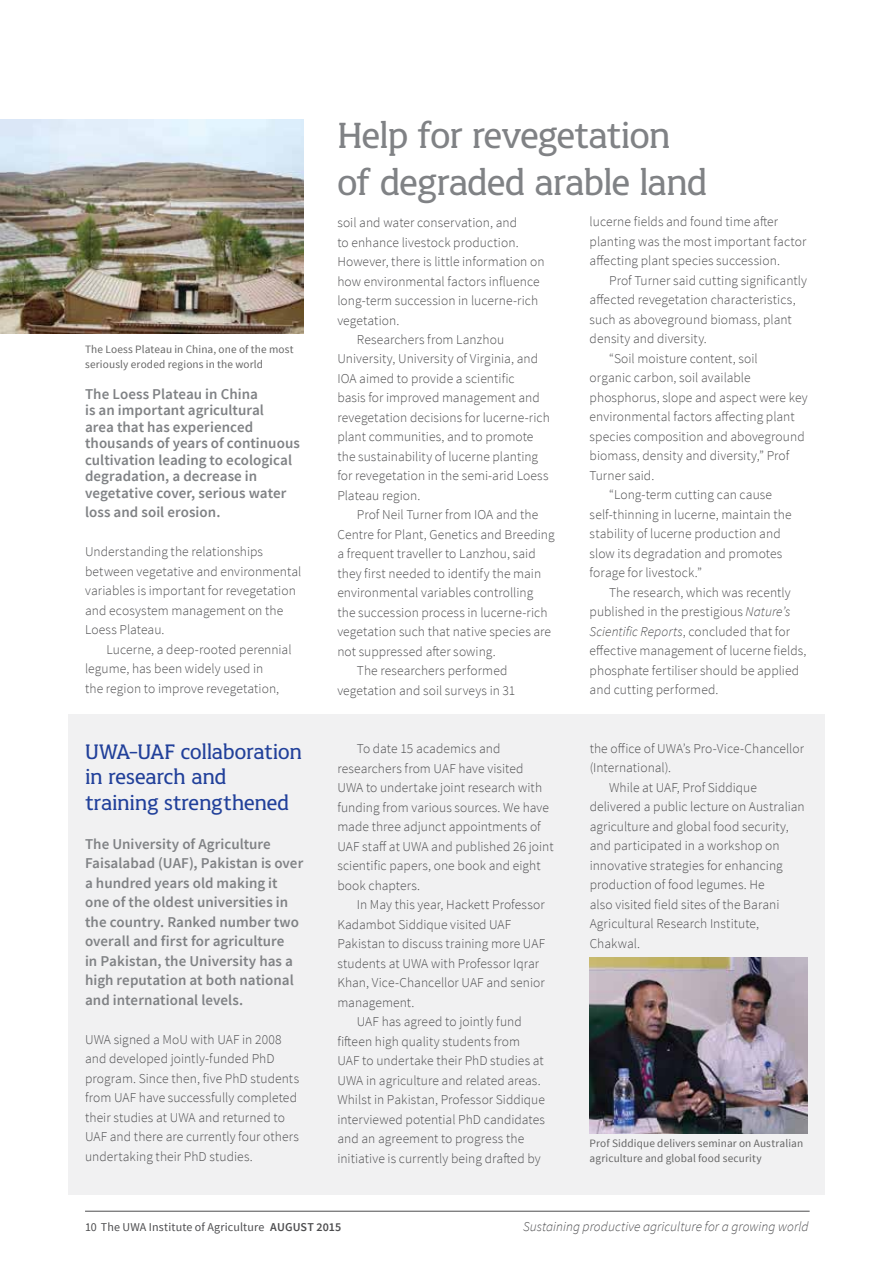
<style>
.page{position:relative;width:893px;height:1263px;background:#fff}
.page>*{position:absolute;margin:0;border:0;box-sizing:border-box;transform-origin:0 0}
.t1{font:39px/46.5px "UWA";letter-spacing:-.015em;color:#808285}
.t2{font:22.5px/25.5px "UWA";color:#21409a}
.t3{font:600 15px/19.5px "Source Sans Pro";color:#808285}
.t4{font:300 13.5px/19.5px "Source Sans Pro";letter-spacing:.005em;color:#4d4d4f}
.t5{font:italic 300 13.5px "Source Sans Pro";color:#4d4d4f}
.t6{font:12px "Source Sans Pro";letter-spacing:.01em;color:#4d4d4f}
.t7{font:11.25px/14.7px "Source Sans Pro";letter-spacing:.015em;color:#666}
.s1{font-style:italic}
.s2{font-style:normal}
.s3{font-weight:600}
</style>
<div class="page">
<div style="left:68px;top:714px;width:757px;height:480px;background:#f1f1f2"></div>
<img style="left:0;top:119px;width:303px;height:215px">
<img style="left:590px;top:958px;width:218px;height:175px">
<hr style="left:85px;top:1211px;width:725px;height:1px;background:#4d4d4f">
<p class="t7" style="left:85px;top:342px;width:210px">The Loess Plateau in China, one of the most seriously eroded regions in the world</p>
<p class="t3" style="left:85px;top:386px;width:216px;line-height:16.5px">The Loess Plateau in China<br>is an important agricultural<br>area that has experienced thousands of years of continuous cultivation leading to ecological degradation, a decrease in vegetative cover, serious water</p>
<p class="t3" style="left:85px;top:503px;width:137px">loss and soil erosion.</p>
<p class="t4" style="left:85px;top:542px;width:218px">Understanding the relationships between vegetative and environmental variables is important for revegetation and ecosystem management on the<br>Loess Plateau.</p>
<p class="t4" style="left:85px;top:640px;width:208px;text-indent:21px">Lucerne, a deep-rooted perennial legume, has been widely used in<br>the region to improve revegetation,</p>
<h2 class="t2" style="left:85px;top:739px;width:218px">UWA-UAF collaboration in research and training strengthened</h2>
<p class="t3" style="left:85px;top:834px;width:220px">The University of Agriculture<br>Faisalabad (UAF), Pakistan is over a hundred years old making it one of the oldest universities in the country. Ranked number two overall and first for agriculture<br>in Pakistan, the University has a high reputation at both national and international levels.</p>
<p class="t4" style="left:85px;top:1030px;width:216px">UWA signed a MoU with UAF in 2008 and developed jointly-funded PhD program. Since then, five PhD students from UAF have successfully completed their studies at UWA and returned to UAF and there are currently four others undertaking their PhD studies.</p>
<h1 class="t1" style="left:337px;top:113px;width:371px">Help for revegetation of degraded arable land</h1>
<p class="t4" style="left:337px;top:213px;width:181px">soil and water conservation, and</p>
<p class="t4" style="left:337px;top:232px;width:183px">to enhance livestock production.</p>
<p class="t4" style="left:337px;top:252px;width:209px">However, there is little information on</p>
<p class="t4" style="left:337px;top:271px;width:204px">how environmental factors influence</p>
<p class="t4" style="left:337px;top:291px;width:202px">long-term succession in lucerne-rich</p>
<p class="t4" style="left:337px;top:310px;width:64px">vegetation.</p>
<p class="t4" style="left:357px;top:330px;width:149px">Researchers from Lanzhou</p>
<p class="t4" style="left:337px;top:349px;width:202px">University, University of Virginia, and</p>
<p class="t4" style="left:337px;top:369px;width:179px">IOA aimed to provide a scientific</p>
<p class="t4" style="left:337px;top:388px;width:204px">basis for improved management and</p>
<p class="t4" style="left:337px;top:408px;width:214px">revegetation decisions for lucerne-rich</p>
<p class="t4" style="left:337px;top:427px;width:198px">plant communities, and to promote</p>
<p class="t4" style="left:337px;top:447px;width:202px">the sustainability of lucerne planting</p>
<p class="t4" style="left:337px;top:466px;width:213px">for revegetation in the semi-arid Loess</p>
<p class="t4" style="left:337px;top:486px;width:85px">Plateau region.</p>
<p class="t4" style="left:357px;top:505px;width:183px">Prof Neil Turner from IOA and the</p>
<p class="t4" style="left:337px;top:525px;width:219px">Centre for Plant, Genetics and Breeding</p>
<p class="t4" style="left:337px;top:544px;width:200px">a frequent traveller to Lanzhou, said</p>
<p class="t4" style="left:337px;top:564px;width:205px">they first needed to identify the main</p>
<p class="t4" style="left:337px;top:583px;width:197px">environmental variables controlling</p>
<p class="t4" style="left:337px;top:603px;width:212px">the succession process in lucerne-rich</p>
<p class="t4" style="left:337px;top:622px;width:215px">vegetation such that native species are</p>
<p class="t4" style="left:337px;top:642px;width:160px">not suppressed after sowing.</p>
<p class="t4" style="left:357px;top:661px;width:152px">The researchers performed</p>
<p class="t4" style="left:337px;top:681px;width:179px">vegetation and soil surveys in 31</p>
<p class="t4" style="left:590px;top:212px;width:218px">lucerne fields and found time after planting was the most important factor affecting plant species succession.</p>
<p class="t4" style="left:609px;top:271px;width:199px">Prof Turner said cutting significantly</p>
<p class="t4" style="left:590px;top:290px;width:207px">affected revegetation characteristics,</p>
<p class="t4" style="left:590px;top:310px;width:204px">such as aboveground biomass, plant</p>
<p class="t4" style="left:590px;top:329px;width:119px">density and diversity.</p>
<p class="t4" style="left:609px;top:349px;width:150px">“Soil moisture content, soil</p>
<p class="t4" style="left:590px;top:368px;width:163px">organic carbon, soil available</p>
<p class="t4" style="left:590px;top:388px;width:219px">phosphorus, slope and aspect were key</p>
<p class="t4" style="left:590px;top:407px;width:206px">environmental factors affecting plant</p>
<p class="t4" style="left:590px;top:427px;width:217px">species composition and aboveground</p>
<p class="t4" style="left:590px;top:446px;width:201px">biomass, density and diversity,” Prof</p>
<p class="t4" style="left:590px;top:466px;width:66px">Turner said.</p>
<p class="t4" style="left:609px;top:485px;width:164px">“Long-term cutting can cause</p>
<p class="t4" style="left:590px;top:505px;width:203px">self-thinning in lucerne, maintain the</p>
<p class="t4" style="left:590px;top:524px;width:193px">stability of lucerne production and</p>
<p class="t4" style="left:590px;top:544px;width:194px">slow its degradation and promotes</p>
<p class="t4" style="left:590px;top:563px;width:114px">forage for livestock.”</p>
<p class="t4" style="left:609px;top:583px;width:183px">The research, which was recently</p>
<p class="t4" style="left:590px;top:602px;width:202px">published in the prestigious <span class="s1">Nature’s</span></p>
<p class="t5" style="left:590px;top:623px;width:202px">Scientific Reports<span class="s2">, concluded that for</span></p>
<p class="t4" style="left:590px;top:641px;width:218px">effective management of lucerne fields,</p>
<p class="t4" style="left:590px;top:661px;width:211px">phosphate fertiliser should be applied</p>
<p class="t4" style="left:590px;top:680px;width:130px">and cutting performed.</p>
<p class="t4" style="left:337px;top:739px;width:218px;text-indent:19px">To date 15 academics and researchers from UAF have visited<br>UWA to undertake joint research with funding from various sources. We have made three adjunct appointments of<br>UAF staff at UWA and published 26 joint scientific papers, one book and eight book chapters.</p>
<p class="t4" style="left:357px;top:895px;width:189px">In May this year, Hackett Professor</p>
<p class="t4" style="left:337px;top:914px;width:175px">Kadambot Siddique visited UAF</p>
<p class="t4" style="left:337px;top:934px;width:209px">Pakistan to discuss training more UAF</p>
<p class="t4" style="left:337px;top:953px;width:203px">students at UWA with Professor Iqrar</p>
<p class="t4" style="left:337px;top:973px;width:209px">Khan, Vice-Chancellor UAF and senior</p>
<p class="t4" style="left:337px;top:992px;width:79px">management.</p>
<p class="t4" style="left:357px;top:1012px;width:166px">UAF has agreed to jointly fund</p>
<p class="t4" style="left:337px;top:1031px;width:184px">fifteen high quality students from</p>
<p class="t4" style="left:337px;top:1051px;width:208px">UAF to undertake their PhD studies at</p>
<p class="t4" style="left:337px;top:1070px;width:205px">UWA in agriculture and related areas.</p>
<p class="t4" style="left:337px;top:1090px;width:209px">Whilst in Pakistan, Professor Siddique</p>
<p class="t4" style="left:337px;top:1109px;width:209px">interviewed potential PhD candidates</p>
<p class="t4" style="left:337px;top:1129px;width:188px">and an agreement to progress the</p>
<p class="t4" style="left:337px;top:1148px;width:205px">initiative is currently being drafted by</p>
<p class="t4" style="left:590px;top:739px;width:216px">the office of UWA’s Pro-Vice-Chancellor</p>
<p class="t4" style="left:590px;top:758px;width:83px">(International).</p>
<p class="t4" style="left:609px;top:778px;width:149px">While at UAF, Prof Siddique</p>
<p class="t4" style="left:590px;top:797px;width:217px">delivered a public lecture on Australian</p>
<p class="t4" style="left:590px;top:817px;width:201px">agriculture and global food security,</p>
<p class="t4" style="left:590px;top:836px;width:191px">and participated in a workshop on</p>
<p class="t4" style="left:590px;top:856px;width:195px">innovative strategies for enhancing</p>
<p class="t4" style="left:590px;top:875px;width:177px">production of food legumes. He</p>
<p class="t4" style="left:590px;top:895px;width:191px">also visited field sites of the Barani</p>
<p class="t4" style="left:590px;top:914px;width:171px">Agricultural Research Institute,</p>
<p class="t4" style="left:590px;top:934px;width:52px">Chakwal.</p>
<p class="t7" style="left:590px;top:1136px;width:215px">Prof Siddique delivers seminar on Australian agriculture and global food security</p>
<p class="t6" style="left:85px;top:1219px;width:258px">10 The UWA Institute of Agriculture <span class="s3">AUGUST 2015</span></p>
<p class="t5" style="left:523px;top:1218px;width:287px">Sustaining productive agriculture for a growing world</p>
</div>
